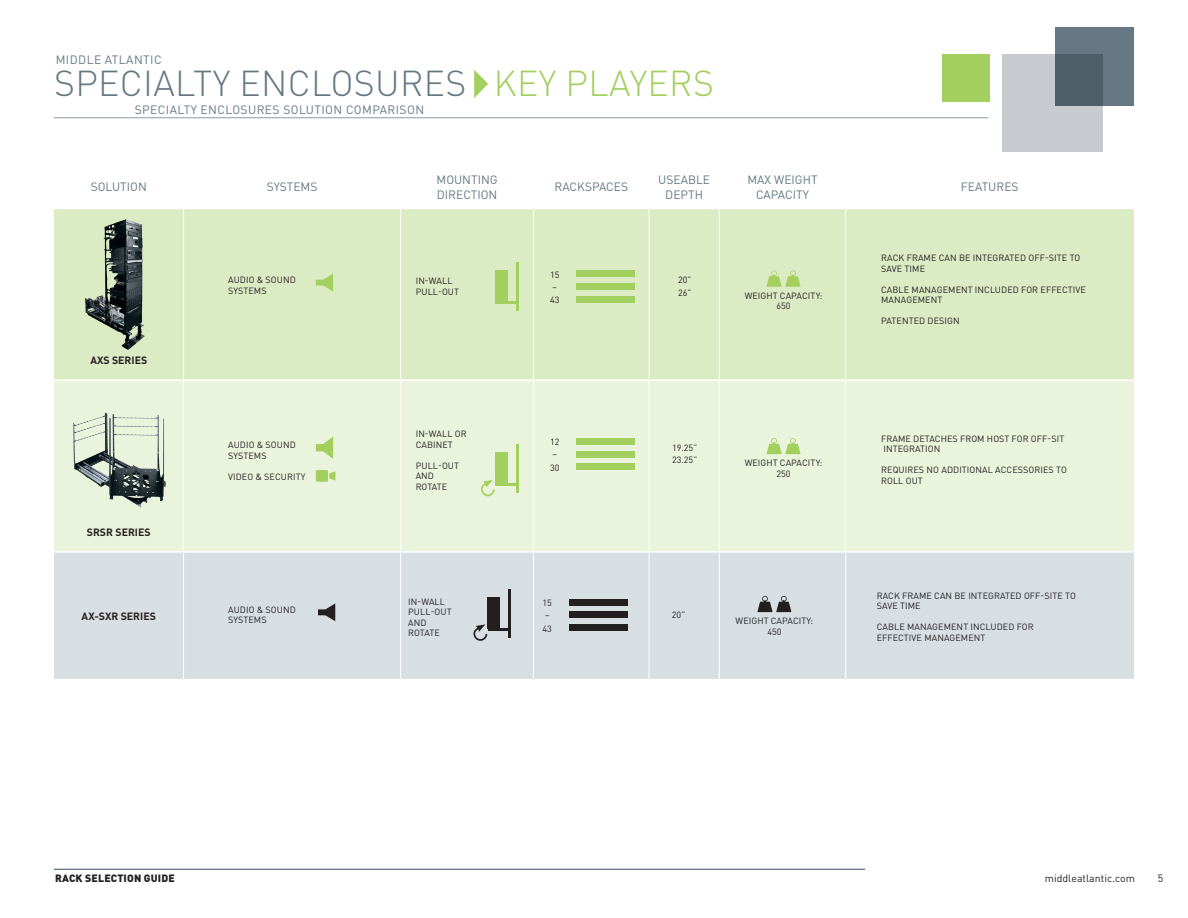
<style>
.page{position:relative;width:1188px;height:918px;background:#fff}
.page>*{position:absolute;margin:0;border:0;box-sizing:border-box;transform-origin:0 0}
.t1{font:300 35.7px "DIN Pro";letter-spacing:.01em;color:#647882}
.t2{font:300 35.7px "DIN Pro";letter-spacing:.01em;color:#a3cf5e}
.t3{font:12px "DIN Pro";color:#647882}
.t4{font:12px "DIN Pro";letter-spacing:.035em;color:#647882}
.t5{font:700 10.5px "DIN Pro";color:#231f20}
.t6{font:10.5px "DIN Pro";letter-spacing:.005em;color:#231f20}
.t7{font:900 10.5px "DIN Pro";letter-spacing:.015em;color:#231f20}
.t8{font:9px "DIN Pro";letter-spacing:.01em;color:#231f20}
</style>
<div class="page">
<hr style="left:54px;top:869px;width:811px;height:1px;background:#657883">
<div style="left:54px;top:209px;width:1080px;height:170px;background:#dbebc4"></div>
<div style="left:54px;top:381px;width:1080px;height:170px;background:#eaf3db"></div>
<div style="left:54px;top:553px;width:1080px;height:126px;background:#d8dfe3"></div>
<hr style="left:183px;top:209px;width:1px;height:171px;background:#fff">
<hr style="left:400px;top:209px;width:1px;height:171px;background:#fff">
<hr style="left:533px;top:209px;width:1px;height:171px;background:#fff">
<hr style="left:649px;top:209px;width:1px;height:171px;background:#fff">
<hr style="left:719px;top:209px;width:1px;height:171px;background:#fff">
<hr style="left:845px;top:209px;width:1px;height:171px;background:#fff">
<hr style="left:183px;top:380px;width:1px;height:172px;background:#fff">
<hr style="left:400px;top:380px;width:1px;height:172px;background:#fff">
<hr style="left:533px;top:380px;width:1px;height:172px;background:#fff">
<hr style="left:649px;top:380px;width:1px;height:172px;background:#fff">
<hr style="left:719px;top:380px;width:1px;height:172px;background:#fff">
<hr style="left:845px;top:380px;width:1px;height:172px;background:#fff">
<hr style="left:183px;top:552px;width:1px;height:127px;background:#fff">
<hr style="left:400px;top:552px;width:1px;height:127px;background:#fff">
<hr style="left:533px;top:552px;width:1px;height:127px;background:#fff">
<hr style="left:649px;top:552px;width:1px;height:127px;background:#fff">
<hr style="left:719px;top:552px;width:1px;height:127px;background:#fff">
<hr style="left:845px;top:552px;width:1px;height:127px;background:#fff">
<hr style="left:54px;top:117px;width:934px;height:1px;background:#8a9ca6">
<div style="left:1056px;top:27px;width:78px;height:78px;background:#657883"></div>
<div style="left:942px;top:54px;width:47px;height:48px;background:#a3cf5e"></div>
<svg style="left:1003px;top:54px;width:100px;height:97px;background:#a7aeb4"></svg>
<svg style="left:474px;top:70px;width:14px;height:28px"></svg>
<svg style="left:316px;top:274px;width:17px;height:17px"></svg>
<img style="left:78px;top:215px;width:72px;height:143px">
<img style="left:73px;top:413px;width:32px;height:64px">
<div style="left:495px;top:270px;width:13px;height:32px;background:#a3cf5e"></div>
<hr style="left:516px;top:263px;width:3px;height:48px;background:#a3cf5e">
<hr style="left:495px;top:302px;width:23px;height:2px;background:#a3cf5e">
<div style="left:576px;top:296px;width:59px;height:7px;background:#a3cf5e"></div>
<div style="left:576px;top:464px;width:59px;height:6px;background:#a3cf5e"></div>
<div style="left:576px;top:283px;width:59px;height:7px;background:#a3cf5e"></div>
<div style="left:576px;top:451px;width:59px;height:6px;background:#a3cf5e"></div>
<div style="left:576px;top:270px;width:59px;height:7px;background:#a3cf5e"></div>
<div style="left:576px;top:438px;width:59px;height:6px;background:#a3cf5e"></div>
<svg style="left:766px;top:270px;width:35px;height:17px"></svg>
<svg style="left:766px;top:438px;width:35px;height:16px"></svg>
<svg style="left:316px;top:470px;width:19px;height:12px"></svg>
<svg style="left:316px;top:437px;width:17px;height:22px"></svg>
<div style="left:495px;top:452px;width:13px;height:32px;background:#a3cf5e"></div>
<hr style="left:516px;top:444px;width:3px;height:48px;background:#a3cf5e">
<hr style="left:495px;top:484px;width:23px;height:2px;background:#a3cf5e">
<svg style="left:480px;top:480px;width:16px;height:17px"></svg>
<svg style="left:318px;top:603px;width:17px;height:18px"></svg>
<div style="left:569px;top:625px;width:58px;height:6px;background:#231f20"></div>
<div style="left:569px;top:612px;width:58px;height:6px;background:#231f20"></div>
<div style="left:569px;top:599px;width:58px;height:6px;background:#231f20"></div>
<svg style="left:757px;top:596px;width:34px;height:16px"></svg>
<div style="left:488px;top:597px;width:12px;height:32px;background:#231f20"></div>
<hr style="left:509px;top:589px;width:2px;height:48px;background:#231f20">
<hr style="left:488px;top:628px;width:23px;height:2px;background:#231f20">
<svg style="left:473px;top:624px;width:15px;height:18px"></svg>
<p class="t4" style="left:56px;top:51px;width:107px">MIDDLE ATLANTIC</p>
<p class="t1" style="left:54px;top:56px;width:414px">SPECIALTY ENCLOSURES</p>
<p class="t2" style="left:494px;top:56px;width:222px">KEY PLAYERS</p>
<p class="t4" style="left:135px;top:101px;width:291px">SPECIALTY ENCLOSURES SOLUTION COMPARISON</p>
<p class="t3" style="left:91px;top:178px;width:58px">SOLUTION</p>
<p class="t3" style="left:267px;top:178px;width:52px">SYSTEMS</p>
<p class="t3" style="left:437px;top:170px;width:63px">MOUNTING</p>
<p class="t3" style="left:437px;top:185px;width:62px">DIRECTION</p>
<p class="t3" style="left:554px;top:178px;width:75px">RACKSPACES</p>
<p class="t3" style="left:658px;top:170px;width:53px">USEABLE</p>
<p class="t3" style="left:665px;top:185px;width:39px">DEPTH</p>
<p class="t3" style="left:747px;top:170px;width:72px">MAX WEIGHT</p>
<p class="t3" style="left:756px;top:185px;width:54px">CAPACITY</p>
<p class="t3" style="left:961px;top:178px;width:59px">FEATURES</p>
<p class="t8" style="left:228px;top:273px;width:69px">AUDIO &amp; SOUND</p>
<p class="t8" style="left:228px;top:283px;width:40px">SYSTEMS</p>
<p class="t8" style="left:416px;top:274px;width:38px">IN-WALL</p>
<p class="t8" style="left:416px;top:285px;width:45px">PULL-OUT</p>
<p class="t8" style="left:550px;top:268px;width:11px">15</p>
<p class="t8" style="left:552px;top:280px;width:7px">–</p>
<p class="t8" style="left:550px;top:293px;width:11px">43</p>
<p class="t8" style="left:678px;top:273px;width:15px">20”</p>
<p class="t8" style="left:678px;top:286px;width:15px">26”</p>
<p class="t8" style="left:745px;top:289px;width:79px">WEIGHT CAPACITY:</p>
<p class="t8" style="left:776px;top:299px;width:16px">650</p>
<p class="t8" style="left:881px;top:251px;width:201px">RACK FRAME CAN BE INTEGRATED OFF-SITE TO</p>
<p class="t8" style="left:881px;top:262px;width:45px">SAVE TIME</p>
<p class="t8" style="left:881px;top:283px;width:206px">CABLE MANAGEMENT INCLUDED FOR EFFECTIVE</p>
<p class="t8" style="left:881px;top:293px;width:63px">MANAGEMENT</p>
<p class="t8" style="left:881px;top:314px;width:80px">PATENTED DESIGN</p>
<p class="t5" style="left:90px;top:352px;width:58px">AXS SERIES</p>
<p class="t8" style="left:228px;top:438px;width:69px">AUDIO &amp; SOUND</p>
<p class="t8" style="left:228px;top:448px;width:40px">SYSTEMS</p>
<p class="t8" style="left:228px;top:469px;width:79px">VIDEO &amp; SECURITY</p>
<p class="t8" style="left:416px;top:427px;width:52px">IN-WALL OR</p>
<p class="t8" style="left:416px;top:438px;width:39px">CABINET</p>
<p class="t8" style="left:416px;top:459px;width:45px">PULL-OUT</p>
<p class="t8" style="left:416px;top:469px;width:20px">AND</p>
<p class="t8" style="left:416px;top:480px;width:33px">ROTATE</p>
<p class="t8" style="left:550px;top:435px;width:11px">12</p>
<p class="t8" style="left:552px;top:448px;width:7px">–</p>
<p class="t8" style="left:550px;top:461px;width:11px">30</p>
<p class="t8" style="left:672px;top:441px;width:27px">19.25”</p>
<p class="t8" style="left:672px;top:453px;width:27px">23.25”</p>
<p class="t8" style="left:745px;top:456px;width:79px">WEIGHT CAPACITY:</p>
<p class="t8" style="left:776px;top:467px;width:16px">250</p>
<p class="t8" style="left:881px;top:432px;width:185px">FRAME DETACHES FROM HOST FOR OFF-SIT</p>
<p class="t8" style="left:883px;top:442px;width:58px">INTEGRATION</p>
<p class="t8" style="left:881px;top:463px;width:187px">REQUIRES NO ADDITIONAL ACCESSORIES TO</p>
<p class="t8" style="left:881px;top:474px;width:43px">ROLL OUT</p>
<p class="t5" style="left:87px;top:524px;width:65px">SRSR SERIES</p>
<p class="t5" style="left:82px;top:608px;width:76px">AX-SXR SERIES</p>
<p class="t8" style="left:228px;top:603px;width:69px">AUDIO &amp; SOUND</p>
<p class="t8" style="left:228px;top:613px;width:40px">SYSTEMS</p>
<p class="t8" style="left:408px;top:595px;width:38px">IN-WALL</p>
<p class="t8" style="left:408px;top:605px;width:45px">PULL-OUT</p>
<p class="t8" style="left:408px;top:616px;width:20px">AND</p>
<p class="t8" style="left:408px;top:626px;width:33px">ROTATE</p>
<p class="t8" style="left:543px;top:596px;width:11px">15</p>
<p class="t8" style="left:545px;top:609px;width:7px">–</p>
<p class="t8" style="left:543px;top:622px;width:11px">43</p>
<p class="t8" style="left:672px;top:608px;width:15px">20”</p>
<p class="t8" style="left:736px;top:614px;width:79px">WEIGHT CAPACITY:</p>
<p class="t8" style="left:767px;top:625px;width:16px">450</p>
<p class="t8" style="left:877px;top:589px;width:201px">RACK FRAME CAN BE INTEGRATED OFF-SITE TO</p>
<p class="t8" style="left:877px;top:599px;width:45px">SAVE TIME</p>
<p class="t8" style="left:877px;top:620px;width:159px">CABLE MANAGEMENT INCLUDED FOR</p>
<p class="t8" style="left:877px;top:631px;width:110px">EFFECTIVE MANAGEMENT</p>
<p class="t7" style="left:55px;top:870px;width:121px">RACK SELECTION GUIDE</p>
<p class="t6" style="left:1045px;top:871px;width:92px">middleatlantic.com</p>
<p class="t6" style="left:1158px;top:871px;width:7px">5</p>
</div>
